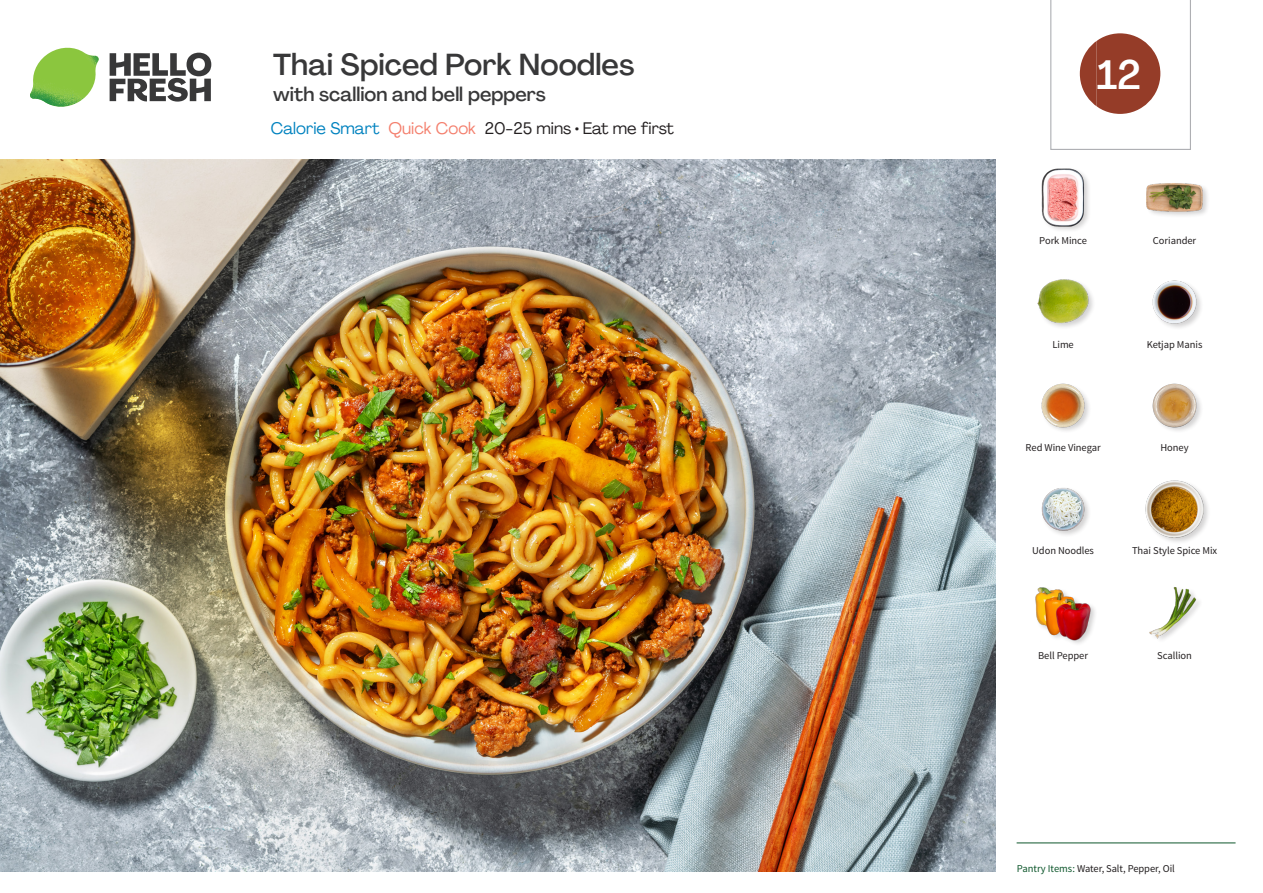
<style>
.page{position:relative;width:1263px;height:893px;background:#fff}
.page>*{position:absolute;margin:0;border:0;box-sizing:border-box;transform-origin:0 0}
._24_Recipe_Nr_Bag{font:500 40.5px "Agrandir";color:#fff}
._15_Titel_UK{font:500 30px "Agrandir";color:#383839}
._15_Titel_UK-2{font:500 19.5px "Agrandir";color:#383839}
._02_Box_Type{font:16.5px "Agrandir";color:#231f20}
._18_FRONT_ingredient{font:10.5px "Source Sans Pro";letter-spacing:-.005em;color:#231f20}
.t1{font:10.5px "Source Sans Variable";letter-spacing:-.005em;color:#231f20}
.s1{color:#0082bf}
.s2{color:#f4806e}
.s3{font-family:"Source Sans Pro";color:#0e572c}
</style>
<div class="page">
<svg style="left:110px;top:53px;width:101px;height:49px"></svg>
<img style="left:30px;top:48px;width:69px;height:59px">
<img style="left:0;top:159px;width:995px;height:713px">
<hr style="left:1016px;top:843px;width:219px;height:1px;background:#0e572c">
<div style="left:1041px;top:168px;width:50px;height:65px;background:#231f20;opacity:.2"></div>
<img style="left:1041px;top:169px;width:50px;height:57px">
<div style="left:1146px;top:182px;width:64px;height:37px;background:#231f20;opacity:.2"></div>
<img style="left:1146px;top:182px;width:57px;height:37px">
<img style="left:1152px;top:280px;width:49px;height:48px">
<img style="left:1037px;top:279px;width:55px;height:48px">
<img style="left:1152px;top:383px;width:49px;height:48px">
<img style="left:1041px;top:383px;width:48px;height:48px">
<div style="left:1145px;top:479px;width:65px;height:66px;background:#231f20;opacity:.2"></div>
<img style="left:1146px;top:480px;width:57px;height:58px">
<img style="left:1041px;top:488px;width:48px;height:47px">
<img style="left:1149px;top:587px;width:51px;height:53px">
<div style="left:1035px;top:587px;width:63px;height:60px;background:#231f20;opacity:.2"></div>
<img style="left:1035px;top:587px;width:57px;height:54px">
<svg style="left:1050px;top:0;width:141px;height:150px"></svg>
<p class="_15_Titel_UK" style="left:273px;top:46px;width:363px">Thai Spiced Pork Noodles</p>
<p class="_15_Titel_UK-2" style="left:273px;top:82px;width:274px">with scallion and bell peppers</p>
<p class="_02_Box_Type" style="left:271px;top:118px;width:405px"><span class="s1">Calorie Smart</span> <span class="s2">Quick Cook</span> 20-25 mins • Eat me first</p>
<p class="_24_Recipe_Nr_Bag" style="left:1097px;top:50px;width:46px">12</p>
<p class="_18_FRONT_ingredient" style="left:1039px;top:234px;width:49px">Pork Mince</p>
<p class="_18_FRONT_ingredient" style="left:1153px;top:234px;width:45px">Coriander</p>
<p class="_18_FRONT_ingredient" style="left:1052px;top:338px;width:23px">Lime</p>
<p class="_18_FRONT_ingredient" style="left:1147px;top:338px;width:57px">Ketjap Manis</p>
<p class="_18_FRONT_ingredient" style="left:1025px;top:441px;width:77px">Red Wine Vinegar</p>
<p class="_18_FRONT_ingredient" style="left:1160px;top:441px;width:30px">Honey</p>
<p class="_18_FRONT_ingredient" style="left:1032px;top:544px;width:63px">Udon Noodles</p>
<p class="_18_FRONT_ingredient" style="left:1132px;top:544px;width:87px">Thai Style Spice Mix</p>
<p class="_18_FRONT_ingredient" style="left:1038px;top:649px;width:51px">Bell Pepper</p>
<p class="_18_FRONT_ingredient" style="left:1157px;top:649px;width:36px">Scallion</p>
<p class="t1" style="left:1017px;top:862px;width:160px"><span class="s3">Pantry Items:</span> Water, Salt, Pepper, Oil</p>
</div>
